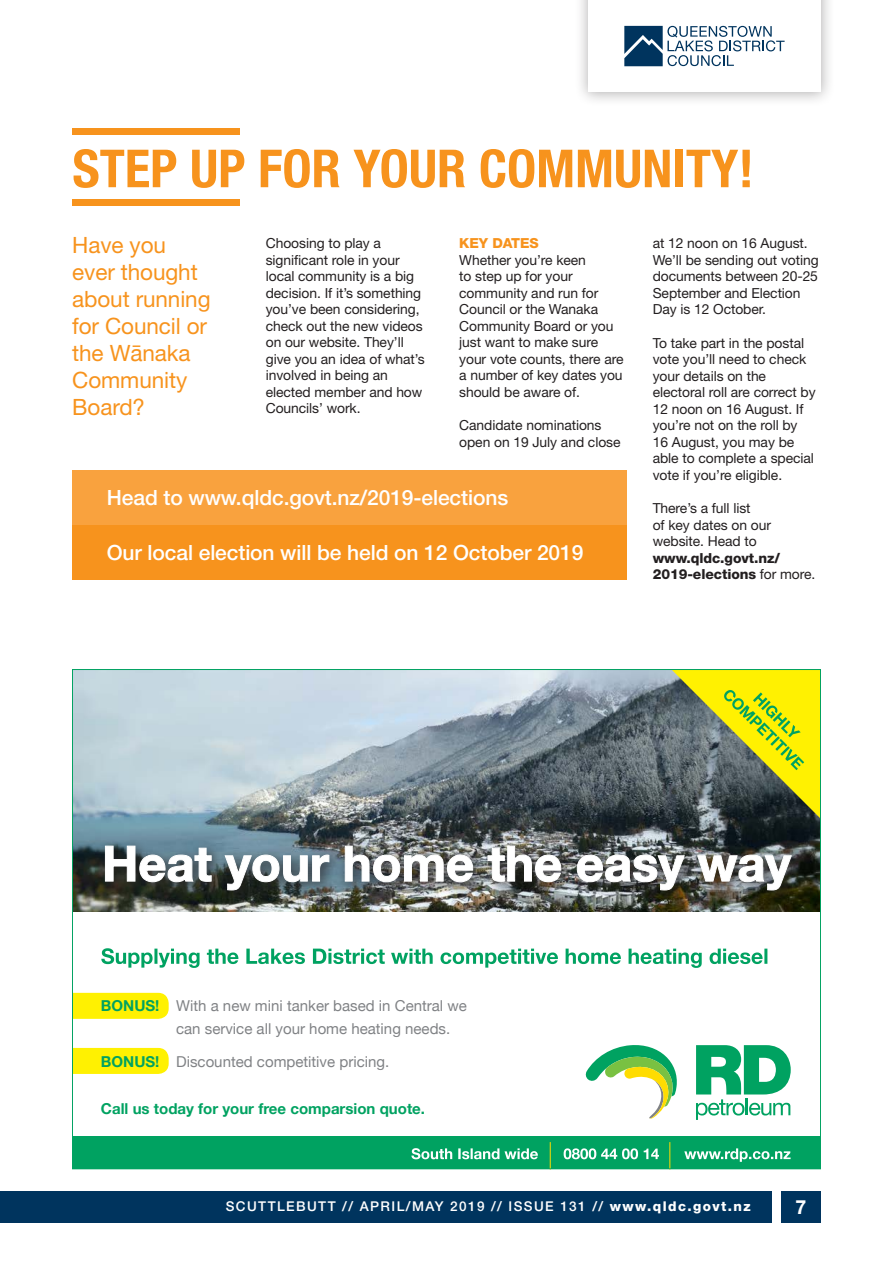
<style>
.page{position:relative;width:893px;height:1263px;background:#fff}
.page>*{position:absolute;margin:0;border:0;box-sizing:border-box;transform-origin:0 0}
.t1{font:700 condensed 52.5px "Helvetica Neue LT Std";color:#f7931d}
.Bod{font:22.5px/27px "Helvetica Neue LT Std";letter-spacing:-.005em;color:#f7931d}
.Bod-2{font:500 21px "Helvetica Neue LT Std";letter-spacing:-.005em;color:#fff}
.t2{font:700 19.5px "Helvetica Neue LT Std";color:#fff}
.t3{font:15px/22.5px "Helvetica Neue";color:#808285}
.t4{font:700 15px "Helvetica Neue";color:#00a261}
.Bod-3{font:13.8px/16.5px "Helvetica Neue LT Std";letter-spacing:-.005em;color:#231f20}
.t5{font:500 13.5px "Helvetica Neue LT Std";letter-spacing:.105em;color:#fff}
.s1{font-family:"Helvetica Neue"}
.s2{font-weight:800;color:#f7931d}
.s3{font-weight:800}
.s4{font-weight:700;color:#00a261}
</style>
<div class="page">
<div style="left:574px;top:0;width:261px;height:107px;background:#231f20;opacity:.35"></div>
<div style="left:588px;top:0;width:233px;height:92px;background:#fff"></div>
<svg style="left:624px;top:26px;width:161px;height:40px"></svg>
<div style="left:0;top:1191px;width:772px;height:31px;background:#00345e"></div>
<div style="left:781px;top:1191px;width:40px;height:31px;background:#00345e"></div>
<div style="left:72px;top:128px;width:168px;height:7px;background:#f7931d"></div>
<div style="left:72px;top:199px;width:168px;height:7px;background:#f7931d"></div>
<div style="left:72px;top:471px;width:555px;height:54px;background:#f9a23e"></div>
<div style="left:72px;top:525px;width:555px;height:54px;background:#f7931d"></div>
<img style="left:74px;top:671px;width:745px;height:241px">
<div style="left:72px;top:1136px;width:749px;height:33px;background:#00a261"></div>
<svg style="left:696px;top:1045px;width:95px;height:75px"></svg>
<svg style="left:586px;top:1045px;width:91px;height:74px"></svg>
<div style="left:98px;top:838px;width:707px;height:66px;background:#231f20;opacity:.85"></div>
<svg style="left:105px;top:846px;width:687px;height:44px"></svg>
<svg style="left:101px;top:948px;width:666px;height:20px"></svg>
<svg style="left:411px;top:1142px;width:380px;height:25px"></svg>
<div style="left:74px;top:993px;width:95px;height:26px;background:#fff101"></div>
<div style="left:74px;top:1048px;width:95px;height:26px;background:#fff101"></div>
<svg style="left:671px;top:671px;width:148px;height:148px;background:#9ba137"></svg>
<h1 class="t1" style="left:72px;top:137px;width:683px">STEP UP FOR YOUR COMMUNITY!</h1>
<p class="Bod" style="left:72px;top:231px;width:140px">Have you ever thought about running for Council or the W<span class="s1">ā</span>naka<br>Community<br>Board?</p>
<p class="Bod-3" style="left:266px;top:235px;width:160px">Choosing to play a significant role in your local community is a big decision. If it’s something you’ve been considering, check out the new videos on our website. They’ll give you an idea of what’s involved in being an elected member and how<br>Councils’ work.</p>
<p class="Bod-3" style="left:459px;top:235px;width:166px"><span class="s2">KEY DATES<br></span>Whether you’re keen<br>to step up for your community and run for<br>Council or the Wanaka<br>Community Board or you just want to make sure your vote counts, there are a number of key dates you should be aware of.</p>
<p class="Bod-3" style="left:459px;top:417px;width:163px">Candidate nominations open on 19 July and close</p>
<p class="Bod-2" style="left:107px;top:485px;width:403px">Head to www.qldc.govt.nz/2019-elections</p>
<p class="Bod-2" style="left:107px;top:540px;width:478px">Our local election will be held on 12 October 2019</p>
<p class="Bod-3" style="left:653px;top:235px;width:168px">at 12 noon on 16 August.<br>We’ll be sending out voting documents between 20-25<br>September and Election<br>Day is 12 October.</p>
<p class="Bod-3" style="left:653px;top:334px;width:165px">To take part in the postal vote you’ll need to check your details on the electoral roll are correct by<br>12 noon on 16 August. If you’re not on the roll by<br>16 August, you may be able to complete a special vote if you’re eligible.</p>
<p class="Bod-3" style="left:653px;top:500px;width:164px">There’s a full list<br>of key dates on our website. Head to <span class="s3">www.qldc.govt.nz/<br>2019-elections</span> for more.</p>
<p class="t3" style="left:176px;top:995px;width:292px;text-indent:-75px"><span class="s4">BONUS!</span> With a new mini tanker based in Central we can service all your home heating needs.</p>
<p class="t3" style="left:101px;top:1051px;width:290px"><span class="s4">BONUS!</span> Discounted competitive pricing.</p>
<p class="t4" style="left:101px;top:1099px;width:326px">Call us today for your free comparsion quote.</p>
<p class="t5" style="left:226px;top:1198px;width:526px">SCUTTLEBUTT // APRIL/MAY 2019 // ISSUE 131 // <span class="s3">www.qldc.govt.nz</span></p>
<h3 class="t2" style="left:796px;top:1194px;width:12px">7</h3>
</div>
